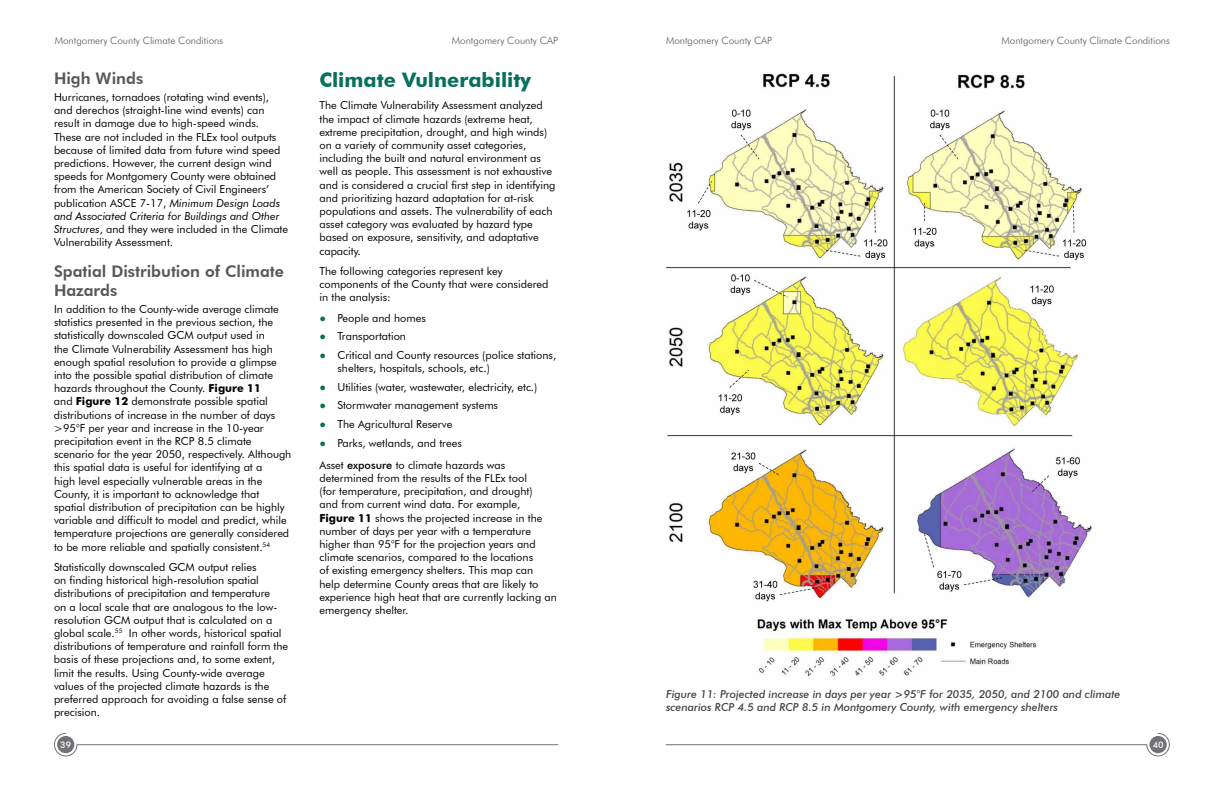
<style>
.page{position:relative;width:1224px;height:792px;background:#fff}
.page>*{position:absolute;margin:0;border:0;box-sizing:border-box;transform-origin:0 0}
.t1{font:700 20px "Futura BT";color:#08705c}
.t2{font:800 16px/19.2px "Futura BT";color:#58595b}
.t3{font:11px/13.2px "Futura BT";color:#000}
.t4{font:italic 500 11px/13.2px "Futura BT";color:#414042}
.t5{font:300 10px "Futura BT";color:#58595b}
.t6{font:500 9px "Futura BT";color:#fff}
.s1{font-style:italic}
.s2{font-weight:700}
.s3{font-family:"Arial";color:#08705c}
.s4{font-weight:500}
</style>
<div class="page">
<svg style="left:54px;top:732px;width:505px;height:25px"></svg>
<svg style="left:665px;top:732px;width:505px;height:25px"></svg>
<img style="left:666px;top:73px;width:426px;height:604px">
<p class="t5" style="left:55px;top:34px;width:170px">Montgomery County Climate Conditions</p>
<p class="t5" style="left:452px;top:34px;width:108px">Montgomery County CAP</p>
<p class="t5" style="left:666px;top:34px;width:108px">Montgomery County CAP</p>
<p class="t5" style="left:1001px;top:34px;width:170px">Montgomery County Climate Conditions</p>
<h2 class="t2" style="left:54px;top:69px;width:91px">High Winds</h2>
<p class="t3" style="left:54px;top:90px;width:236px">Hurricanes, tornadoes (rotating wind events), and derechos (straight-line wind events) can result in damage due to high-speed winds.<br>These are not included in the FLEx tool outputs because of limited data from future wind speed predictions. However, the current design wind speeds for Montgomery County were obtained from the American Society of Civil Engineers’ publication ASCE 7-17, <span class="s1">Minimum Design Loads and Associated Criteria for Buildings and Other Structures</span>, and they were included in the Climate Vulnerability Assessment.</p>
<h2 class="t2" style="left:54px;top:262px;width:232px">Spatial Distribution of Climate<br>Hazards</h2>
<p class="t3" style="left:54px;top:302px;width:239px">In addition to the County-wide average climate statistics presented in the previous section, the statistically downscaled GCM output used in<br>the Climate Vulnerability Assessment has high enough spatial resolution to provide a glimpse into the possible spatial distribution of climate hazards throughout the County. <span class="s2">Figure 11<br></span>and <span class="s2">Figure 12</span> demonstrate possible spatial distributions of increase in the number of days &gt;95°F per year and increase in the 10-year precipitation event in the RCP 8.5 climate scenario for the year 2050, respectively. Although this spatial data is useful for identifying at a<br>high level especially vulnerable areas in the County, it is important to acknowledge that spatial distribution of precipitation can be highly variable and difficult to model and predict, while temperature projections are generally considered to be more reliable and spatially consistent. <sup>54</sup></p>
<p class="t3" style="left:54px;top:560px;width:236px">Statistically downscaled GCM output relies<br>on finding historical high-resolution spatial distributions of precipitation and temperature<br>on a local scale that are analogous to the low&shy;resolution GCM output that is calculated on a global scale. <sup>55</sup> In other words, historical spatial distributions of temperature and rainfall form the basis of these projections and, to some extent, limit the results. Using County-wide average values of the projected climate hazards is the preferred approach for avoiding a false sense of precision.</p>
<h1 class="t1" style="left:320px;top:68px;width:213px">Climate Vulnerability</h1>
<p class="t3" style="left:320px;top:99px;width:238px">The Climate Vulnerability Assessment analyzed the impact of climate hazards (extreme heat, extreme precipitation, drought, and high winds) on a variety of community asset categories, including the built and natural environment as well as people. This assessment is not exhaustive and is considered a crucial first step in identifying and prioritizing hazard adaptation for at-risk populations and assets. The vulnerability of each asset category was evaluated by hazard type based on exposure, sensitivity, and adaptative capacity.</p>
<p class="t3" style="left:320px;top:264px;width:230px">The following categories represent key components of the County that were considered in the analysis:</p>
<p class="t3" style="left:320px;top:311px;width:108px"><span class="s3">●</span> People and homes</p>
<p class="t3" style="left:320px;top:330px;width:88px"><span class="s3">●</span> Transportation</p>
<p class="t3" style="left:338px;top:348px;width:220px;text-indent:-18px"><span class="s3">●</span> Critical and County resources (police stations, shelters, hospitals, schools, etc.)</p>
<p class="t3" style="left:320px;top:380px;width:219px"><span class="s3">●</span> Utilities (water, wastewater, electricity, etc. )</p>
<p class="t3" style="left:320px;top:399px;width:180px"><span class="s3">●</span> Stormwater management systems</p>
<p class="t3" style="left:320px;top:417px;width:134px"><span class="s3">●</span> The Agricultural Reserve</p>
<p class="t3" style="left:320px;top:431px;width:187px;line-height:22.2px"><span class="s3">●</span> Parks, wetlands, and trees<br>Asset <span class="s4">exposure</span> to climate hazards was</p>
<p class="t3" style="left:320px;top:471px;width:239px">determined from the results of the FLEx tool<br>(for temperature, precipitation, and drought)<br>and from current wind data. For example, <span class="s2">Figure 11</span> shows the projected increase in the number of days per year with a temperature higher than 95°F for the projection years and climate scenarios, compared to the locations<br>of existing emergency shelters. This map can<br>help determine County areas that are likely to experience high heat that are currently lacking an emergency shelter.</p>
<p class="t4" style="left:666px;top:687px;width:456px">Figure 11: Projected increase in days per year &gt;95°F for 2035, 2050, and 2100 and climate scenarios RCP 4.5 and RCP 8.5 in Montgomery County, with emergency shelters</p>
<p class="t6" style="left:60px;top:739px;width:12px">39</p>
<p class="t6" style="left:1153px;top:739px;width:12px">40</p>
</div>
